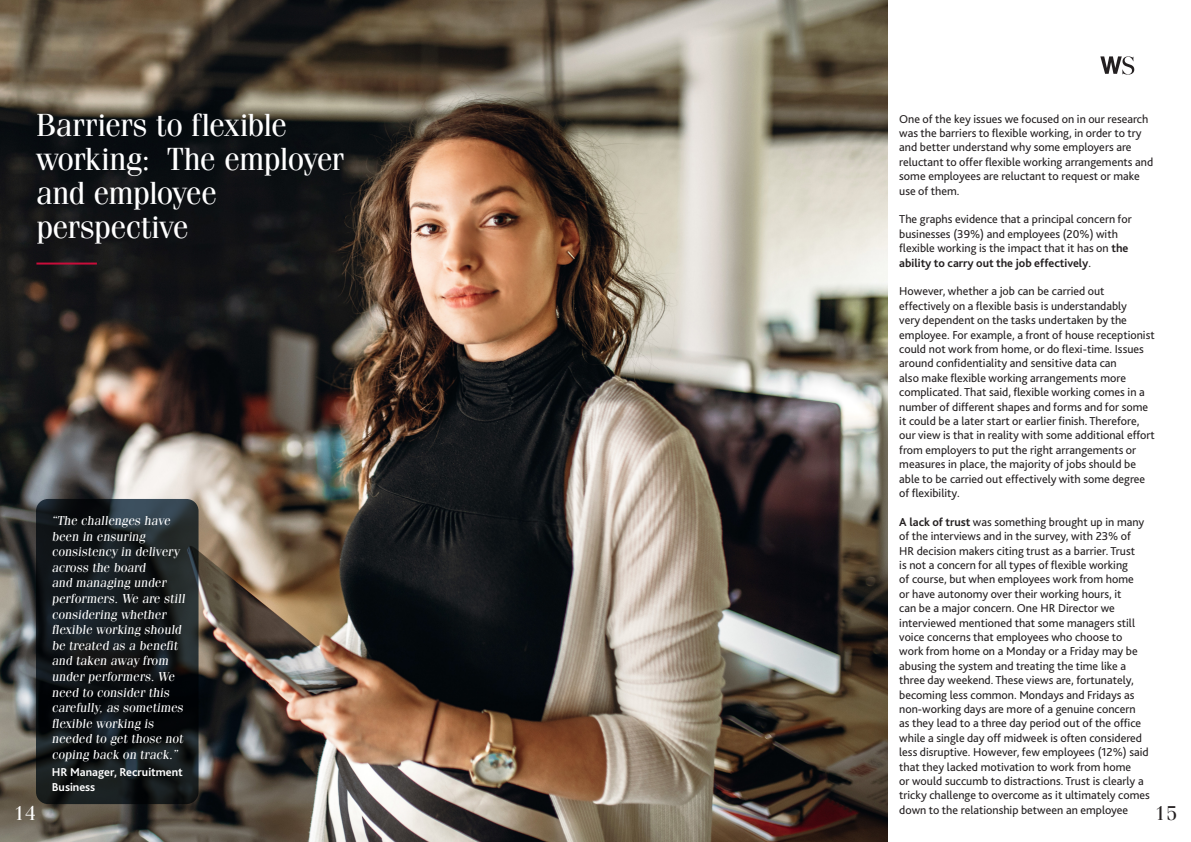
<style>
.page{position:relative;width:1191px;height:842px;background:#fff}
.page>*{position:absolute;margin:0;border:0;box-sizing:border-box;transform-origin:0 0}
.t1{font:32px/34px "Fenice Std";letter-spacing:-.03em;color:#fff}
.t2{font:20px "Fenice Std";color:#fff}
.t3{font:20px "Fenice Std";color:#231f20}
.t4{font:13px/15.6px "Fenice Std";color:#fff}
.t5{font:12px/14.4px "Bliss";color:#231f20}
.t6{font:700 12px/14.4px "Bliss";color:#fff}
.s1{font-weight:700}
</style>
<div class="page">
<svg style="left:1100px;top:56px;width:34px;height:19px"></svg>
<img style="left:0;top:0;width:887px;height:842px">
<hr style="left:36px;top:263px;width:61px;height:2px;background:#c80d3a">
<svg style="left:36px;top:499px;width:162px;height:305px;background:#13191c"></svg>
<p class="t1" style="left:36px;top:107px;width:310px">Barriers to flexible working: The employer and employee perspective</p>
<p class="t5" style="left:899px;top:111px;width:255px">One of the key issues we focused on in our research was the barriers to flexible working, in order to try and better understand why some employers are reluctant to offer flexible working arrangements and some employees are reluctant to request or make use of them.</p>
<p class="t5" style="left:899px;top:212px;width:234px">The graphs evidence that a principal concern for businesses (39%) and employees (20%) with flexible working is the impact that it has on <span class="s1">the ability to carry out the job effectively</span>.</p>
<p class="t5" style="left:899px;top:284px;width:257px">However, whether a job can be carried out effectively on a flexible basis is understandably<br>very dependent on the tasks undertaken by the employee. For example, a front of house receptionist could not work from home, or do flexi-time. Issues around confidentiality and sensitive data can<br>also make flexible working arrangements more complicated. That said, flexible working comes in a number of different shapes and forms and for some it could be a later start or earlier finish. Therefore, our view is that in reality with some additional effort from employers to put the right arrangements or measures in place, the majority of jobs should be able to be carried out effectively with some degree of flexibility.</p>
<p class="t5" style="left:899px;top:514px;width:252px"><span class="s1">A lack of trust</span> was something brought up in many of the interviews and in the survey, with 23% of<br>HR decision makers citing trust as a barrier. Trust<br>is not a concern for all types of flexible working<br>of course, but when employees work from home<br>or have autonomy over their working hours, it<br>can be a major concern. One HR Director we interviewed mentioned that some managers still voice concerns that employees who choose to work from home on a Monday or a Friday may be abusing the system and treating the time like a three day weekend. These views are, fortunately, becoming less common. Mondays and Fridays as non-working days are more of a genuine concern<br>as they lead to a three day period out of the office while a single day off midweek is often considered less disruptive. However, few employees (12%) said that they lacked motivation to work from home<br>or would succumb to distractions. Trust is clearly a tricky challenge to overcome as it ultimately comes down to the relationship between an employee</p>
<p class="t4" style="left:52px;top:512px;width:136px">“The challenges have been in ensuring consistency in delivery across the board<br>and managing under performers. We are still considering whether flexible working should be treated as a benefit and taken away from under performers. We need to consider this carefully, as sometimes flexible working is needed to get those not coping back on track.”</p>
<p class="t6" style="left:52px;top:765px;width:133px">HR Manager, Recruitment<br>Business</p>
<p class="t2" style="left:14px;top:801px;width:24px">14</p>
<h2 class="t3" style="left:1155px;top:801px;width:24px">15</h2>
</div>
